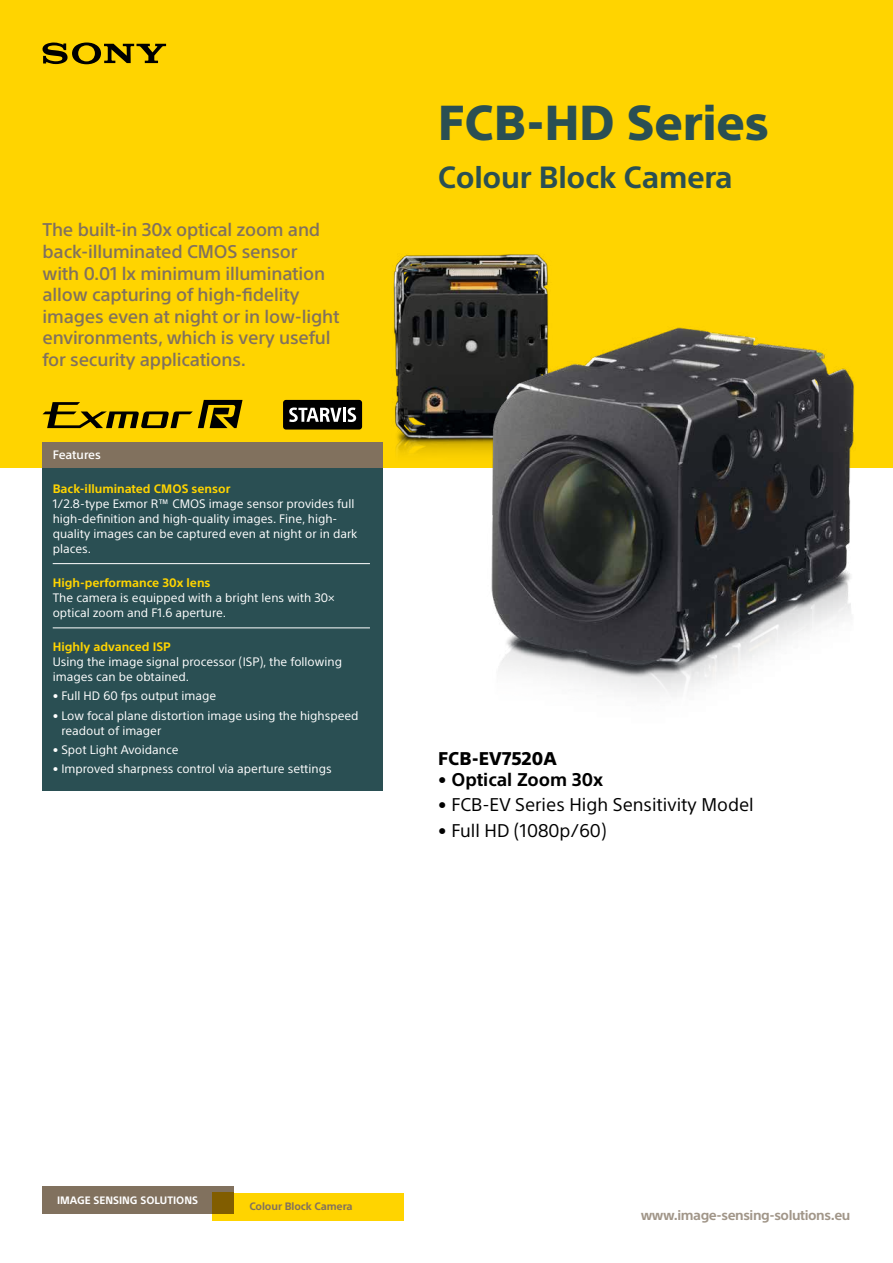
<style>
.page{position:relative;width:893px;height:1263px;background:#fff}
.page>*{position:absolute;margin:0;border:0;box-sizing:border-box;transform-origin:0 0}
.t1{font:800 48px "SST";letter-spacing:-.01em;color:#2a4f53}
.t2{font:700 30px "SST";letter-spacing:-.01em;color:#2a4f53}
.t3{font:500 18px/21.6px "SST";letter-spacing:-.01em;color:#81715e}
.t4{font:18px "SST";color:#000}
.t5{font:700 18px "SST";color:#000}
.t6{font:800 18px "SST";color:#000}
.t7{font:700 13.5px "SST";letter-spacing:-.03em;color:#a19689}
.t8{font:12px/15px "SST";color:#fff}
.t9{font:700 12px "SST";color:#ffd400}
.t10{font:500 12px "SST";letter-spacing:-.005em;color:#fff}
.t11{font:700 10.5px "SST";color:#fff}
.t12{font:700 10.5px "SST";letter-spacing:-.01em;color:#81715e}
.s1{font-weight:400}
</style>
<div class="page">
<div style="left:43px;top:468px;width:340px;height:323px;background:#2a4f53"></div>
<div style="left:0;top:0;width:893px;height:468px;background:#ffd400"></div>
<hr style="left:53px;top:563px;width:317px;height:1px;background:#fff">
<hr style="left:53px;top:627px;width:317px;height:1px;background:#fff">
<div style="left:43px;top:442px;width:340px;height:26px;background:#81715e"></div>
<img style="left:393px;top:254px;width:155px;height:200px">
<img style="left:477px;top:314px;width:377px;height:382px">
<div style="left:283px;top:400px;width:79px;height:29px;background:#000;border-radius:3px"></div>
<svg style="left:289px;top:407px;width:52px;height:15px"></svg>
<hr style="left:343px;top:408px;width:3px;height:14px;background:#fff">
<svg style="left:348px;top:407px;width:8px;height:15px"></svg>
<svg style="left:43px;top:400px;width:200px;height:28px"></svg>
<div style="left:213px;top:1193px;width:191px;height:27px;background:#ffd400"></div>
<div style="left:43px;top:1186px;width:191px;height:28px;background:#81715e"></div>
<div style="left:213px;top:1193px;width:21px;height:21px;background:#815d00"></div>
<svg style="left:43px;top:43px;width:123px;height:21px"></svg>
<h3 class="t3" style="left:43px;top:219px;width:299px">The built-in 30x optical zoom and back-illuminated CMOS sensor<br>with 0.01 lx minimum illumination allow capturing of high-fidelity images even at night or in low-light environments, which is very useful for security applications.</h3>
<p class="t10" style="left:53px;top:447px;width:50px">Features</p>
<p class="t9" style="left:53px;top:481px;width:179px">Back-illuminated CMOS sensor</p>
<p class="t8" style="left:53px;top:496px;width:306px">1/2.8-type Exmor R™ CMOS image sensor provides full high-definition and high-quality images. Fine, high&shy;quality images can be captured even at night or in dark places.</p>
<p class="t9" style="left:53px;top:575px;width:159px">High-performance 30x lens</p>
<p class="t8" style="left:53px;top:590px;width:283px">The camera is equipped with a bright lens with 30× optical zoom and F1.6 aperture.</p>
<p class="t9" style="left:53px;top:640px;width:120px">Highly advanced ISP</p>
<p class="t8" style="left:53px;top:654px;width:291px">Using the image signal processor (ISP), the following images can be obtained.</p>
<p class="t8" style="left:53px;top:688px;width:165px">• Full HD 60 fps output image</p>
<p class="t8" style="left:61px;top:708px;width:299px;text-indent:-9px">• Low focal plane distortion image using the highspeed readout of imager</p>
<p class="t8" style="left:53px;top:742px;width:127px">• Spot Light Avoidance</p>
<p class="t8" style="left:53px;top:761px;width:280px">• Improved sharpness control via aperture settings</p>
<h1 class="t1" style="left:438px;top:94px;width:332px">FCB-HD Series</h1>
<h2 class="t2" style="left:438px;top:159px;width:296px">Colour Block Camera</h2>
<h3 class="t6" style="left:438px;top:748px;width:120px">FCB-EV7520A</h3>
<h3 class="t5" style="left:438px;top:769px;width:166px"><span class="s1">•</span> Optical Zoom 30x</h3>
<h3 class="t4" style="left:438px;top:794px;width:317px">• FCB-EV Series High Sensitivity Model</h3>
<h3 class="t4" style="left:438px;top:820px;width:170px">• Full HD (1080p/60)</h3>
<p class="t11" style="left:57px;top:1194px;width:143px">IMAGE SENSING SOLUTIONS</p>
<p class="t12" style="left:249px;top:1200px;width:105px">Colour Block Camera</p>
<p class="t7" style="left:641px;top:1208px;width:211px">www.image-sensing-solutions.eu</p>
</div>
